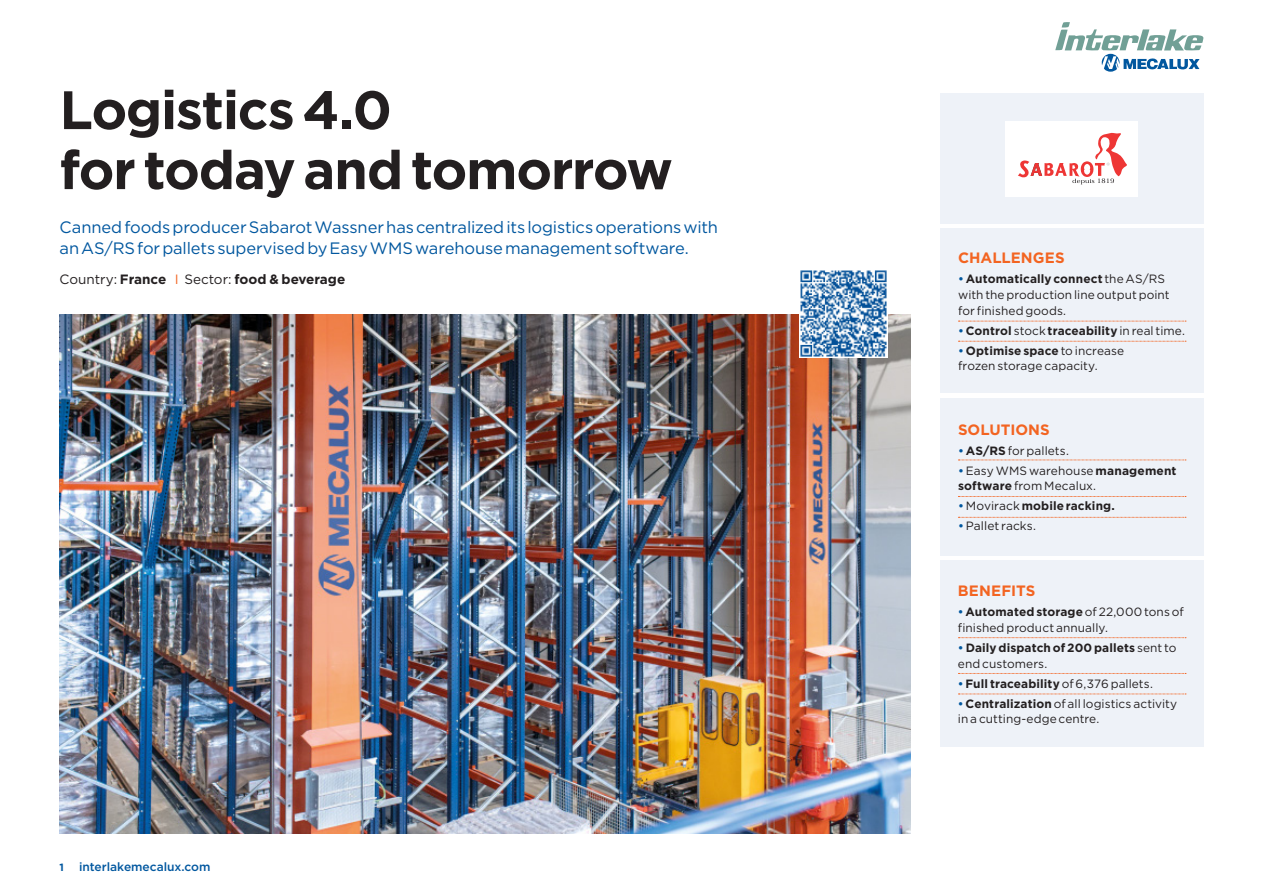
<style>
.page{position:relative;width:1263px;height:893px;background:#fff}
.page>*{position:absolute;margin:0;border:0;box-sizing:border-box;transform-origin:0 0}
.t1{font:700 54px/60px "Gotham";letter-spacing:-.025em;color:#231f20}
.t2{font:16.5px/21px "Gotham";letter-spacing:-.01em;color:#01579f}
.t3{font:700 15px "Gotham";color:#f36421}
.t4{font:700 13.5px "Gotham";color:#231f20}
.t5{font:12px/15.8px "Gotham";letter-spacing:.005em;color:#231f20}
.t6{font:700 12px/15.8px "Gotham";letter-spacing:.01em;color:#231f20}
.t7{font:500 12px "Gotham";color:#01579f}
.t8{font:700 10.5px "Gotham";color:#01579f}
.s1{font-weight:400}
.s2{font-weight:400;color:#f36421}
.s3{font-weight:500;color:#01579f}
.s4{font-weight:700}
</style>
<div class="page">
<svg style="left:1055px;top:22px;width:148px;height:50px"></svg>
<img style="left:60px;top:314px;width:850px;height:519px">
<div style="left:940px;top:398px;width:263px;height:157px;background:#eef2f8"></div>
<div style="left:940px;top:229px;width:263px;height:164px;background:#eef2f8"></div>
<svg style="left:958px;top:517px;width:228px;height:1px"></svg>
<svg style="left:958px;top:496px;width:228px;height:1px"></svg>
<svg style="left:958px;top:460px;width:228px;height:1px"></svg>
<svg style="left:958px;top:341px;width:228px;height:1px"></svg>
<svg style="left:958px;top:321px;width:228px;height:1px"></svg>
<div style="left:940px;top:560px;width:263px;height:187px;background:#eef2f8"></div>
<svg style="left:958px;top:694px;width:228px;height:1px"></svg>
<svg style="left:958px;top:673px;width:228px;height:1px"></svg>
<svg style="left:958px;top:637px;width:228px;height:1px"></svg>
<img style="left:799px;top:270px;width:88px;height:88px">
<div style="left:940px;top:94px;width:263px;height:130px;background:#eef2f8"></div>
<div style="left:1005px;top:121px;width:133px;height:75px;background:#fff"></div>
<svg style="left:1018px;top:133px;width:109px;height:51px"></svg>
<h1 class="t1" style="left:60px;top:80px;width:615px">Logistics 4.0<br>for today and tomorrow</h1>
<h2 class="t2" style="left:60px;top:216px;width:660px">Canned foods producer Sabarot Wassner has centralized its logistics operations with an AS/RS for pallets supervised by Easy WMS warehouse management software.</h2>
<p class="t4" style="left:60px;top:270px;width:287px"><span class="s1">Country:</span> France <span class="s2">I</span> <span class="s1">Sector:</span> food &amp; beverage</p>
<p class="t8" style="left:60px;top:860px;width:6px">1</p>
<p class="t7" style="left:79px;top:859px;width:133px">interlakemecalux.com</p>
<p class="t3" style="left:958px;top:248px;width:108px">CHALLENGES</p>
<p class="t5" style="left:958px;top:271px;width:213px"><span class="s3">•</span> <span class="s4">Automatically connect</span> the AS/RS with the production line output point for finished goods.</p>
<p class="t6" style="left:958px;top:322px;width:228px"><span class="s3">•</span> Control <span class="s1">stock</span> traceability <span class="s1">in real time.</span></p>
<p class="t5" style="left:958px;top:342px;width:167px"><span class="s3">•</span> <span class="s4">Optimise space</span> to increase frozen storage capacity.</p>
<p class="t3" style="left:958px;top:419px;width:93px">SOLUTIONS</p>
<p class="t5" style="left:958px;top:442px;width:112px"><span class="s3">•</span> <span class="s4">AS/RS</span> for pallets.</p>
<p class="t5" style="left:958px;top:462px;width:220px"><span class="s3">•</span>Easy WMS warehouse <span class="s4">management software</span> from Mecalux.</p>
<p class="t6" style="left:958px;top:498px;width:158px"><span class="s3">•</span> <span class="s1">Movirack</span> mobile racking.</p>
<p class="t5" style="left:958px;top:518px;width:80px"><span class="s3">•</span> Pallet racks.</p>
<p class="t3" style="left:958px;top:581px;width:79px">BENEFITS</p>
<p class="t5" style="left:958px;top:604px;width:227px"><span class="s3">•</span> <span class="s4">Automated storage</span> of 22,000 tons of finished product annually.</p>
<p class="t6" style="left:958px;top:640px;width:220px"><span class="s3">•</span> Daily dispatch of 200 pallets <span class="s1">sent to end customers.</span></p>
<p class="t6" style="left:958px;top:675px;width:197px"><span class="s3">•</span>Full traceability <span class="s1">of 6,376 pallets.</span></p>
<p class="t5" style="left:958px;top:695px;width:221px"><span class="s3">•</span> <span class="s4">Centralization</span> of all logistics activity in a cutting-edge centre.</p>
</div>
